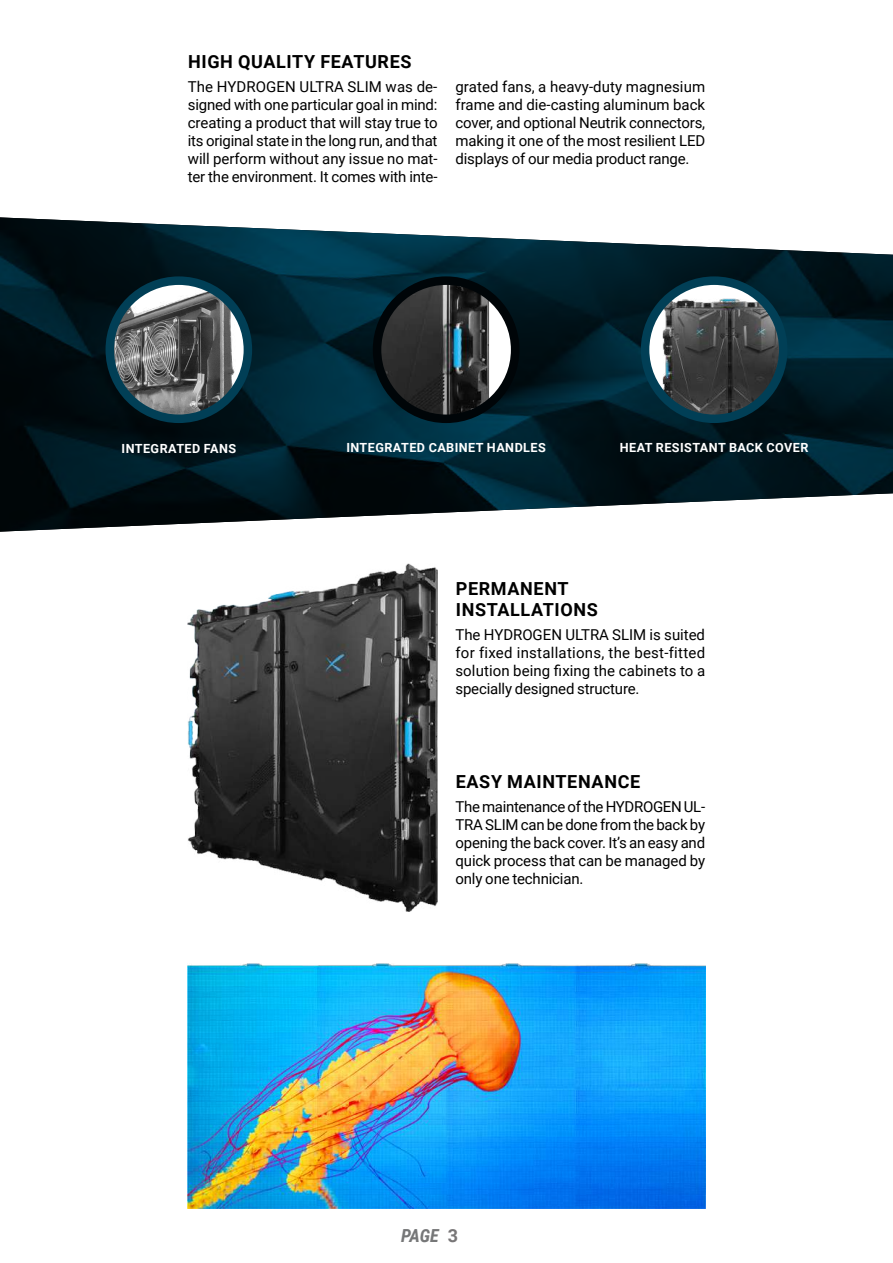
<style>
.page{position:relative;width:893px;height:1263px;background:#fff}
.page>*{position:absolute;margin:0;border:0;box-sizing:border-box;transform-origin:0 0}
.t1{font:700 18px/21.6px "Roboto";letter-spacing:.035em;color:#000}
.t2{font:italic 700 18px "Roboto Condensed";color:#767778}
.t3{font:15px/18px "Roboto";letter-spacing:-.01em;color:#000;text-align:justify}
.t4{font:700 12.6px "Roboto";letter-spacing:.035em;color:#fff}
.s1{font-family:"Roboto";font-style:normal;color:#787677}
</style>
<div class="page">
<img style="left:0;top:217px;width:893px;height:315px">
<svg style="left:110px;top:281px;width:138px;height:138px"></svg>
<img style="left:110px;top:290px;width:127px;height:129px">
<div style="left:106px;top:276px;width:146px;height:147px;border:9px solid #013f56;border-radius:50%"></div>
<svg style="left:645px;top:281px;width:138px;height:138px"></svg>
<img style="left:663px;top:298px;width:120px;height:121px">
<div style="left:641px;top:276px;width:146px;height:147px;border:9px solid #013f56;border-radius:50%"></div>
<img style="left:188px;top:963px;width:517px;height:246px">
<svg style="left:377px;top:281px;width:138px;height:138px"></svg>
<img style="left:377px;top:281px;width:112px;height:138px">
<div style="left:373px;top:276px;width:146px;height:147px;border:9px solid #000508;border-radius:50%"></div>
<img style="left:188px;top:563px;width:249px;height:349px">
<p class="t1" style="left:188px;top:50px;width:225px">HIGH QUALITY FEATURES</p>
<p class="t3" style="left:188px;top:77px;width:251px">The HYDROGEN ULTRA SLIM was de&shy;signed with one particular goal in mind: creating a product that will stay true to its original state in the long run, and that will perform without any issue no mat&shy;ter the environment. It comes with inte-</p>
<p class="t3" style="left:455px;top:77px;width:251px">grated fans, a heavy-duty magnesium frame and die-casting aluminum back cover, and optional Neutrik connectors, making it one of the most resilient LED displays of our media product range.</p>
<p class="t4" style="left:122px;top:439px;width:116px">INTEGRATED FANS</p>
<p class="t4" style="left:346px;top:439px;width:201px">INTEGRATED CABINET HANDLES</p>
<p class="t4" style="left:620px;top:439px;width:190px">HEAT RESISTANT BACK COVER</p>
<p class="t1" style="left:456px;top:577px;width:144px">PERMANENT<br>INSTALLATIONS</p>
<p class="t3" style="left:455px;top:625px;width:251px">The HYDROGEN ULTRA SLIM is suited for fixed installations, the best-fitted solution being fixing the cabinets to a specially designed structure.</p>
<p class="t1" style="left:456px;top:770px;width:186px">EASY MAINTENANCE</p>
<p class="t3" style="left:455px;top:797px;width:251px">The maintenance of the HYDROGEN UL-TRA SLIM can be done from the back by opening the back cover. It’s an easy and quick process that can be managed by only one technician.</p>
<p class="t2" style="left:401px;top:1223px;width:59px">PAGE <span class="s1">3</span></p>
</div>
